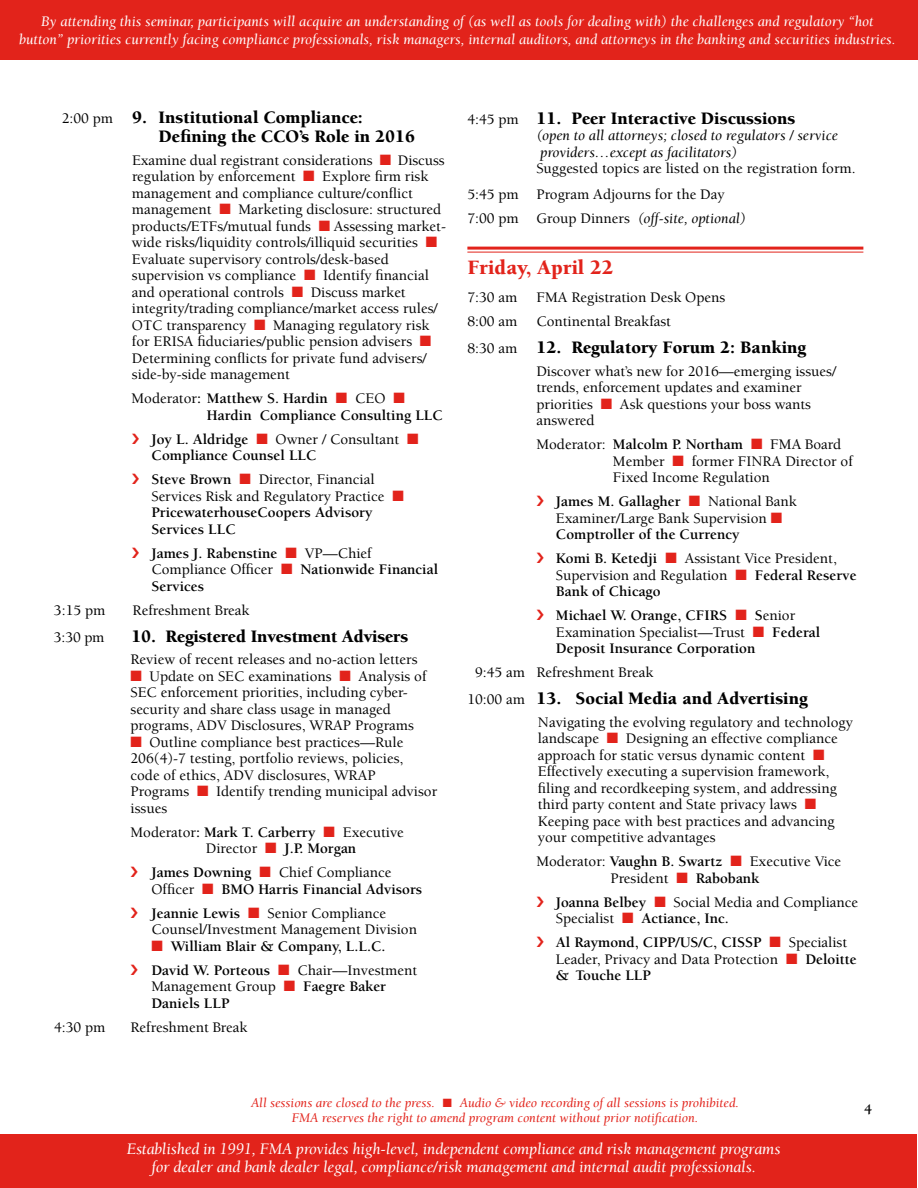
<style>
.page{position:relative;width:918px;height:1188px;background:#fff}
.page>*{position:absolute;margin:0;border:0;box-sizing:border-box;transform-origin:0 0}
.t1{font:900 21px "Berkeley";color:#e2231b}
.t2{font:900 18px/19.5px "Berkeley";color:#000}
.t3{font:italic 16.5px/18px "Berkeley";letter-spacing:-.01em;color:#fff;text-align:center}
.t4{font:500 15px/16.5px "Berkeley";color:#000}
.t5{font:700 15px/16.5px "Berkeley";color:#000}
.t6{font:italic 15px/18.5px "Berkeley";color:#fff;text-align:center}
.t7{font:italic 15px/16.5px "Berkeley";color:#000}
.t8{font:italic 13.5px/15px "Berkeley";color:#e2231b;text-align:center}
.s1{font-weight:500;font-size:15px}
.s2{color:#e2231b}
.s3{font-weight:500}
.s4{font-weight:700}
.s5{font-weight:500;font-style:normal}
</style>
<div class="page">
<div style="left:0;top:0;width:918px;height:59px;background:#e2231b"></div>
<hr style="left:467px;top:247px;width:396px;height:3px;background:#e2231b">
<hr style="left:467px;top:252px;width:396px;height:1px;background:#e2231b">
<div style="left:0;top:1134px;width:916px;height:54px;background:#e2231b"></div>
<p class="t6" style="left:19px;top:12px;width:878px">By attending this seminar, participants will acquire an understanding of (as well as tools for dealing with) the challenges and regulatory “hot button” priorities currently facing compliance professionals, risk managers, internal auditors, and attorneys in the banking and securities industries.</p>
<p class="t2" style="left:159px;top:108px;width:258px;text-indent:-97px"><span class="s1">2:00 pm</span> 9. Institutional Compliance:<br>Defining the CCO’s Role in 2016</p>
<p class="t4" style="left:132px;top:152px;width:316px">Examine dual registrant considerations <span class="s2">■</span> Discuss regulation by enforcement <span class="s2">■</span> Explore firm risk management and compliance culture/conflict management <span class="s2">■</span> Marketing disclosure: structured products/ETFs/mutual funds <span class="s2">■</span> Assessing market&shy;wide risks/liquidity controls/illiquid securities <span class="s2">■ </span>Evaluate supervisory controls/desk-based supervision vs compliance <span class="s2">■</span> Identify financial and operational controls <span class="s2">■</span> Discuss market integrity/trading compliance/market access rules/ OTC transparency <span class="s2">■</span> Managing regulatory risk for ERISA fiduciaries/public pension advisers <span class="s2">■ </span>Determining conflicts for private fund advisers/ side-by-side management</p>
<p class="t5" style="left:207px;top:391px;width:238px;text-indent:-75px"><span class="s3">Moderator</span>: Matthew S. Hardin <span class="s2">■</span> <span class="s3">CEO</span> <span class="s2">■<br></span>Hardin Compliance Consulting LLC</p>
<p class="t5" style="left:151px;top:431px;width:269px">Joy L. Aldridge <span class="s2">■</span> <span class="s3">Owner / Consultant</span> <span class="s2">■<br></span>Compliance Counsel LLC</p>
<p class="t5" style="left:151px;top:472px;width:254px">Steve Brown <span class="s2">■</span> <span class="s3">Director, Financial<br>Services Risk and Regulatory Practice</span> <span class="s2">■<br></span>PricewaterhouseCoopers Advisory<br>Services LLC</p>
<p class="t5" style="left:151px;top:545px;width:288px">James J. Rabenstine <span class="s2">■</span> <span class="s3">VP—Chief<br>Compliance Officer</span> <span class="s2">■</span> Nationwide Financial<br>Services</p>
<p class="t4" style="left:54px;top:602px;width:53px">3:15 pm</p>
<p class="t4" style="left:133px;top:602px;width:119px">Refreshment Break</p>
<p class="t4" style="left:54px;top:629px;width:52px">3:30 pm</p>
<p class="t2" style="left:131px;top:627px;width:278px">10. Registered Investment Advisers</p>
<p class="t4" style="left:131px;top:652px;width:289px">Review of recent releases and no-action letters</p>
<p class="t4" style="left:131px;top:668px;width:298px"><span class="s2">■</span> Update on SEC examinations <span class="s2">■</span> Analysis of SEC enforcement priorities, including cyber&shy;security and share class usage in managed programs, ADV Disclosures, WRAP Programs</p>
<p class="t4" style="left:131px;top:734px;width:308px"><span class="s2">■</span> Outline compliance best practices—Rule 206(4)-7 testing, portfolio reviews, policies,<br>code of ethics, ADV disclosures, WRAP Programs <span class="s2">■</span> Identify trending municipal advisor issues</p>
<p class="t4" style="left:206px;top:824px;width:200px;text-indent:-75px">Moderator<span class="s4">: Mark T. Carberry</span> <span class="s2">■</span> Executive<br>Director <span class="s2">■</span> <span class="s4">J.P. Morgan</span></p>
<p class="t5" style="left:152px;top:865px;width:272px">James Downing <span class="s2">■</span> <span class="s3">Chief Compliance<br>Officer</span> <span class="s2">■</span> BMO Harris Financial Advisors</p>
<p class="t4" style="left:152px;top:905px;width:267px"><span class="s4">Jeannie Lewis</span> <span class="s2">■</span> Senior Compliance<br>Counsel/Investment Management Division</p>
<p class="t5" style="left:152px;top:934px;width:267px;line-height:24px"><span class="s2">■</span> William Blair &amp; Company, L.L.C.<br>David W. Porteous <span class="s2">■</span> <span class="s3">Chair—Investment</span></p>
<p class="t5" style="left:152px;top:979px;width:236px"><span class="s3">Management Group</span> <span class="s2">■</span> Faegre Baker<br>Daniels LLP</p>
<p class="t4" style="left:54px;top:1019px;width:53px">4:30 pm</p>
<p class="t4" style="left:131px;top:1019px;width:119px">Refreshment Break</p>
<p class="t2" style="left:467px;top:109px;width:330px"><span class="s1">4:45 pm</span> 11. Peer Interactive Discussions</p>
<p class="t7" style="left:536px;top:128px;width:303px">(open to all attorneys; closed to regulators / service providers…except as facilitators)</p>
<p class="t4" style="left:467px;top:156px;width:390px;line-height:25.5px;text-indent:69px">Suggested topics are listed on the registration form.<br>5:45 pm Program Adjourns for the Day</p>
<p class="t7" style="left:467px;top:210px;width:280px"><span class="s5">7:00 pm Group Dinners</span> (off-site, optional)</p>
<h1 class="t1" style="left:467px;top:256px;width:148px">Friday, April 22</h1>
<p class="t4" style="left:467px;top:289px;width:52px">7:30 am</p>
<p class="t4" style="left:536px;top:289px;width:190px">FMA Registration Desk Opens</p>
<p class="t4" style="left:467px;top:313px;width:52px">8:00 am</p>
<p class="t4" style="left:536px;top:313px;width:136px">Continental Breakfast</p>
<p class="t2" style="left:467px;top:338px;width:340px"><span class="s1">8:30 am</span> 12. Regulatory Forum 2: Banking</p>
<p class="t4" style="left:536px;top:363px;width:301px">Discover what’s new for 2016—emerging issues/ trends, enforcement updates and examiner priorities <span class="s2">■</span> Ask questions your boss wants answered</p>
<p class="t4" style="left:613px;top:436px;width:241px;text-indent:-76px">Moderator: <span class="s4">Malcolm P. Northam</span> <span class="s2">■</span> FMA Board<br>Member <span class="s2">■</span> former FINRA Director of<br>Fixed Income Regulation</p>
<p class="t4" style="left:556px;top:493px;width:242px"><span class="s4">James M. Gallagher</span> <span class="s2">■</span> National Bank<br>Examiner/Large Bank Supervision <span class="s2">■<br></span><span class="s4">Comptroller of the Currency</span></p>
<p class="t4" style="left:556px;top:550px;width:302px"><span class="s4">Komi B. Ketedji</span> <span class="s2">■</span> Assistant Vice President,<br>Supervision and Regulation <span class="s2">■</span> <span class="s4">Federal Reserve<br>Bank of Chicago</span></p>
<p class="t5" style="left:556px;top:607px;width:266px">Michael W. Orange, CFIRS <span class="s2">■</span> S<span class="s3">enior<br>Examination Specialist—Trust</span> <span class="s2">■</span> Federal<br>Deposit Insurance Corporation</p>
<p class="t4" style="left:475px;top:664px;width:180px">9:45 am Refreshment Break</p>
<p class="t2" style="left:467px;top:689px;width:342px"><span class="s1">10:00 am</span> 13. Social Media and Advertising</p>
<p class="t4" style="left:538px;top:714px;width:316px">Navigating the evolving regulatory and technology landscape <span class="s2">■</span> Designing an effective compliance approach for static versus dynamic content <span class="s2">■ </span>Effectively executing a supervision framework, filing and recordkeeping system, and addressing third party content and State privacy laws <span class="s2">■ </span>Keeping pace with best practices and advancing your competitive advantages</p>
<p class="t4" style="left:536px;top:853px;width:306px;text-align:center">Moderator: <span class="s4">Vaughn B. Swartz</span> <span class="s2">■</span> Executive Vice<br>President <span class="s2">■</span> <span class="s4">Rabobank</span></p>
<p class="t4" style="left:556px;top:894px;width:304px"><span class="s4">Joanna Belbey</span> <span class="s2">■</span> Social Media and Compliance<br>Specialist <span class="s2">■</span> <span class="s4">Actiance, Inc.</span></p>
<p class="t5" style="left:556px;top:934px;width:302px">Al Raymond, CIPP/US/C, CISSP <span class="s2">■</span> <span class="s3">Specialist<br>Leader, Privacy and Data Protection</span> <span class="s2">■</span> Deloitte &amp; Touche LLP</p>
<p class="t8" style="left:251px;top:1096px;width:489px">All sessions are closed to the press. ■ Audio &amp; video recording of all sessions is prohibited.<br>FMA reserves the right to amend program content without prior notification.</p>
<p class="t3" style="left:127px;top:1141px;width:655px">Established in 1991, FMA provides high-level, independent compliance and risk management programs for dealer and bank dealer legal, compliance/risk management and internal audit professionals.</p>
<p class="t5" style="left:864px;top:1101px;width:10px">4</p>
</div>
